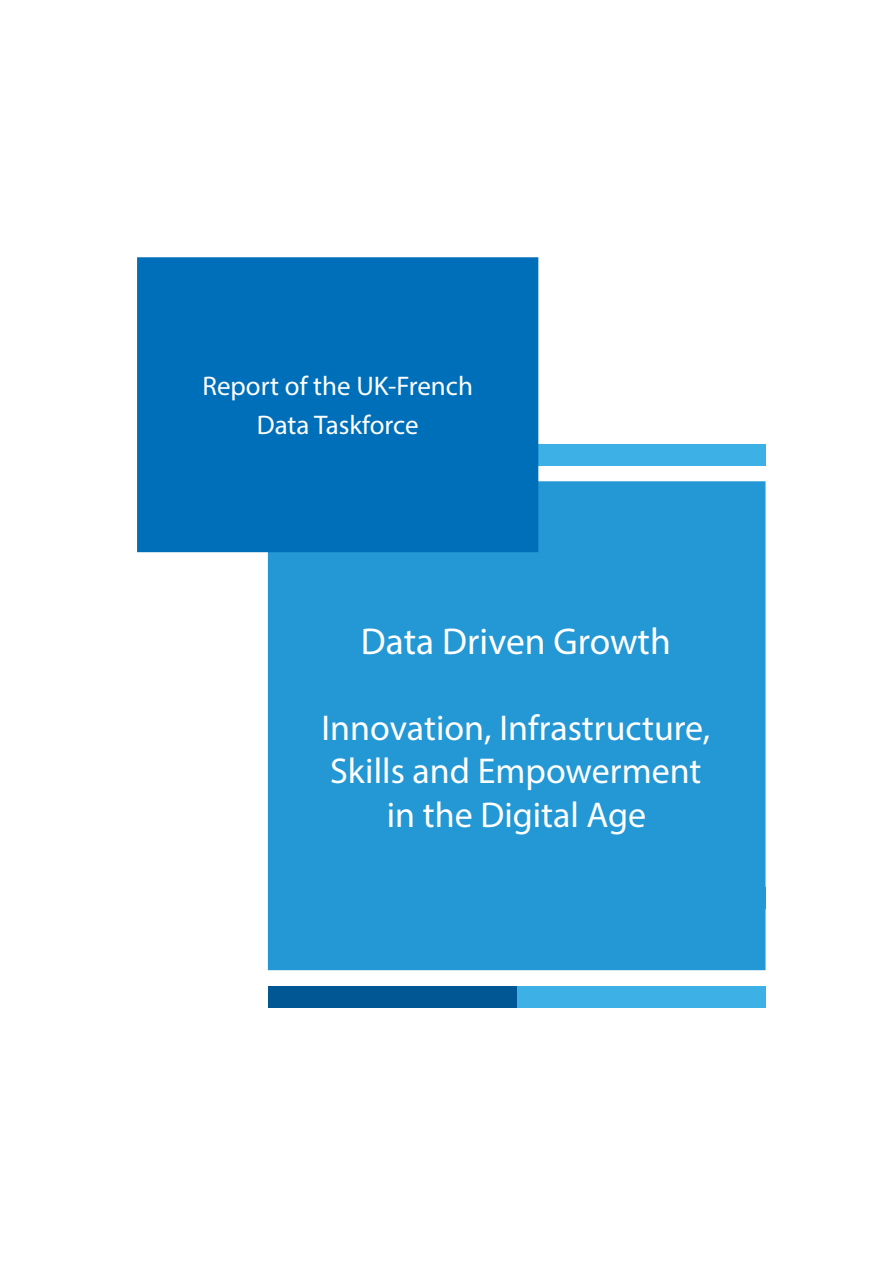
<style>
.page{position:relative;width:893px;height:1263px;background:#fff}
.page>*{position:absolute;margin:0;border:0;box-sizing:border-box;transform-origin:0 0}
.t1{font:37.5px "Myriad Pro";color:#fff}
.t2{font:36px/43.2px "Myriad Pro";color:#fff;text-align:center}
.t3{font:27px/39px "Myriad Pro";color:#fff;text-align:center}
</style>
<div class="page">
<div style="left:422px;top:444px;width:343px;height:22px;background:#3db1e5"></div>
<div style="left:517px;top:986px;width:248px;height:22px;background:#3db1e5"></div>
<div style="left:268px;top:986px;width:249px;height:22px;background:#005794"></div>
<div style="left:268px;top:481px;width:497px;height:489px;background:#2398d5"></div>
<div style="left:137px;top:257px;width:401px;height:295px;background:#006fba"></div>
<p class="t3" style="left:202px;top:366px;width:272px">Report of the UK-French<br>Data Taskforce</p>
<p class="t1" style="left:361px;top:618px;width:311px">Data Driven Growth</p>
<p class="t2" style="left:321px;top:706px;width:390px">Innovation, Infrastructure,<br>Skills and Empowerment in the Digital Age</p>
</div>
